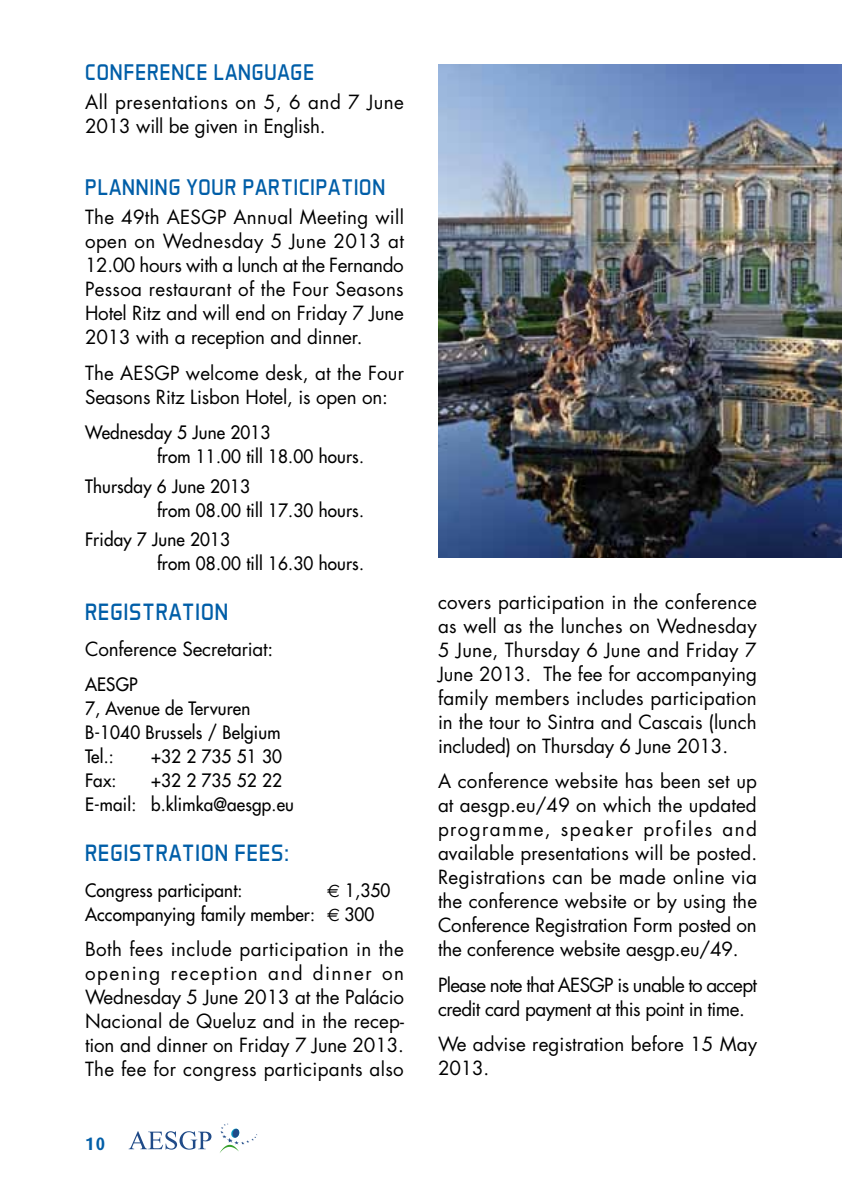
<style>
.page{position:relative;width:842px;height:1191px;background:#fff}
.page>*{position:absolute;margin:0;border:0;box-sizing:border-box;transform-origin:0 0}
.t1{font:24px "Aero Matics";letter-spacing:.045em;color:#005ea8;scale:.95 1}
.t2{font:23px "Aero Matics";letter-spacing:.045em;color:#005ea8;scale:.95 1}
.t3{font:19px/24px "Futura";letter-spacing:-.01em;color:#000;text-align:justify}
.t4{font:19px/24px "Futura";letter-spacing:-.035em;color:#000}
.t5{font:19px/24px "Futura";letter-spacing:.025em;color:#000}
.t6{font:18px/24px "Futura";letter-spacing:.01em;color:#000;scale:.95 1}
.t7{font:700 18px "Dax";color:#005ea8;scale:.92 1}
.s1{font-family:"Euro Sans"}
</style>
<div class="page">
<svg style="left:220px;top:1123px;width:37px;height:30px"></svg>
<div style="left:232px;top:1128px;width:7px;height:9px;background:#204b88;border-radius:50%"></div>
<svg style="left:129px;top:1131px;width:82px;height:18px"></svg>
<img style="left:438px;top:64px;width:404px;height:493px">
<p class="t2" style="left:85px;top:58px;width:242px">CONFERENCE LANGUAGE</p>
<p class="t5" style="left:85px;top:90px;width:320px">All presentations on 5, 6 and 7 June<br>2013 will be given in English.</p>
<p class="t2" style="left:85px;top:173px;width:318px">PLANNING YOUR PARTICIPATION</p>
<p class="t3" style="left:85px;top:205px;width:320px">The 49th AESGP Annual Meeting will open on Wednesday 5 June 2013 at 12.00 hours with a lunch at the Fernando Pessoa restaurant of the Four Seasons Hotel Ritz and will end on Friday 7 June 2013 with a reception and dinner.</p>
<p class="t3" style="left:85px;top:360px;width:320px">The AESGP welcome desk, at the Four<br>Seasons Ritz Lisbon Hotel, is open on:</p>
<p class="t6" style="left:157px;top:420px;width:219px;text-indent:-72px">Wednesday 5 June 2013<br>from 11.00 till 18.00 hours.</p>
<p class="t6" style="left:157px;top:474px;width:219px;text-indent:-72px">Thursday 6 June 2013<br>from 08.00 till 17.30 hours.</p>
<p class="t6" style="left:157px;top:527px;width:219px;text-indent:-72px">Friday 7 June 2013<br>from 08.00 till 16.30 hours.</p>
<p class="t1" style="left:85px;top:598px;width:152px">REGISTRATION</p>
<p class="t3" style="left:85px;top:636px;width:190px">Conference Secretariat:</p>
<p class="t6" style="left:85px;top:672px;width:207px">AESGP<br>7, Avenue de Tervuren<br>B-1040 Brussels / Belgium<br>Tel.:</p>
<p class="t6" style="left:151px;top:744px;width:139px">+32 2 735 51 30</p>
<p class="t6" style="left:85px;top:768px;width:221px;text-indent:66px">+32 2 735 52 22<br>E-mail: b.klimka@aesgp.eu</p>
<p class="t1" style="left:85px;top:838px;width:216px">REGISTRATION FEES:</p>
<p class="t6" style="left:85px;top:877px;width:167px">Congress participant:</p>
<p class="t6" style="left:85px;top:768px;width:35px">Fax:</p>
<p class="t6" style="left:85px;top:877px;width:323px;text-indent:242px"><span class="s1">€</span> 1,350<br>Accompanying family member: <span class="s1">€</span> 300</p>
<p class="t3" style="left:85px;top:936px;width:320px">Both fees include participation in the opening reception and dinner on Wednesday 5 June 2013 at the Palácio Nacional de Queluz and in the recep&shy;tion and dinner on Friday 7 June 2013.<br>The fee for congress participants also</p>
<p class="t7" style="left:85px;top:1133px;width:23px">10</p>
<p class="t3" style="left:438px;top:589px;width:320px">covers participation in the conference as well as the lunches on Wednesday 5 June, Thursday 6 June and Friday 7<br>June 2013. The fee for accompanying family members includes participation in the tour to Sintra and Cascais (lunch included) on Thursday 6 June 2013.</p>
<p class="t3" style="left:438px;top:769px;width:321px">A conference website has been set up at aesgp.eu/49 on which the updated programme, speaker profiles and available presentations will be posted.<br>Registrations can be made online via the conference website or by using the Conference Registration Form posted on the conference website aesgp.eu/49.</p>
<p class="t4" style="left:438px;top:972px;width:321px">Please note that AESGP is unable to accept credit card payment at this point in time.</p>
<p class="t3" style="left:438px;top:1031px;width:321px">We advise registration before 15 May<br>2013.</p>
</div>
